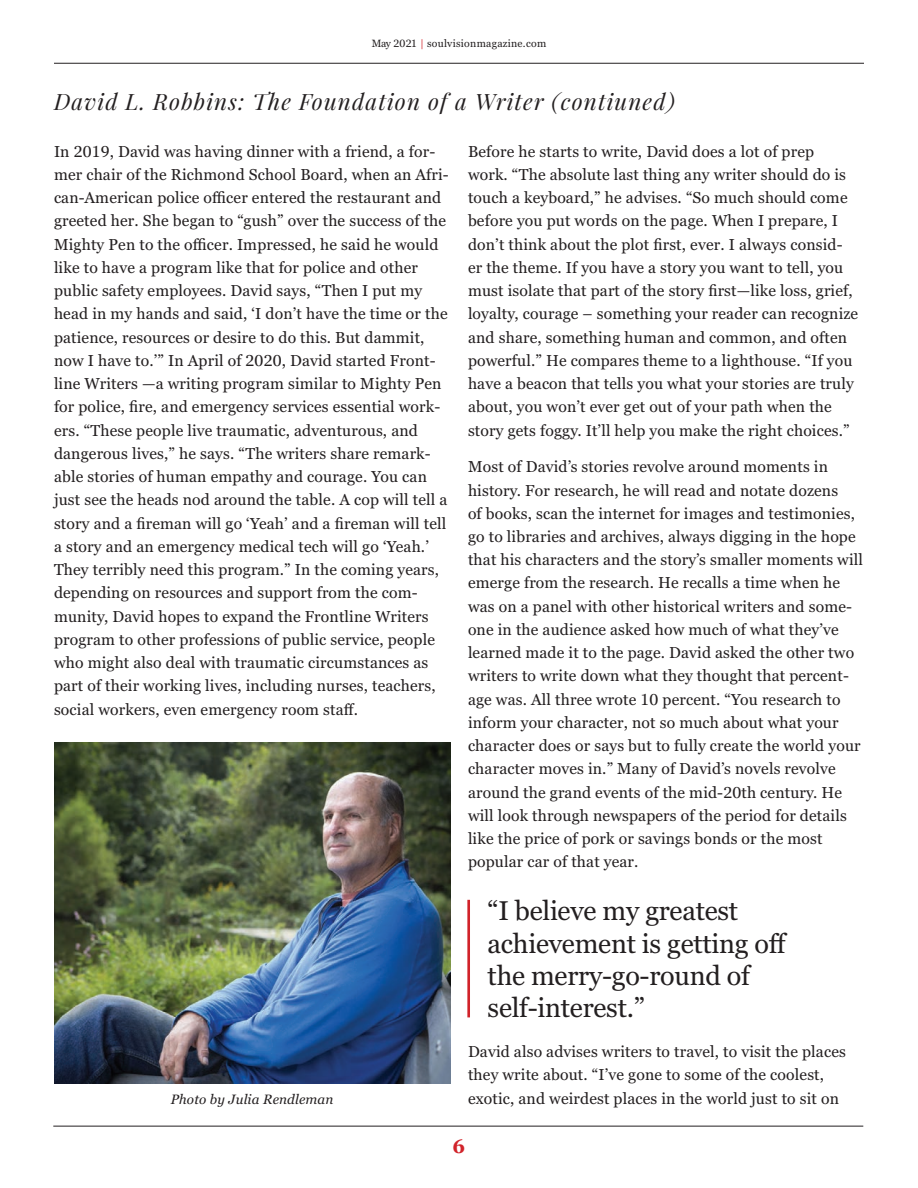
<style>
.page{position:relative;width:918px;height:1188px;background:#fff}
.page>*{position:absolute;margin:0;border:0;box-sizing:border-box;transform-origin:0 0}
.t1{font:27px/32.4px "Georgia Pro";letter-spacing:-.01em;color:#231f20}
.t2{font:italic 22.5px "Playfair Display";letter-spacing:.05em;color:#231f20}
.t3{font:700 19.5px "Georgia Pro";color:#d1232a}
.t4{font:15.75px/23.2px "Georgia Pro";letter-spacing:.01em;color:#231f20}
.t5{font:italic 13.5px "Georgia Pro";letter-spacing:.01em;color:#231f20}
.t6{font:10.5px "Georgia Pro";letter-spacing:.025em;color:#231f20}
.s1{color:#d1232a}
</style>
<div class="page">
<hr style="left:53px;top:1126px;width:810px;height:1px;background:#231f20">
<hr style="left:54px;top:63px;width:810px;height:1px;background:#231f20">
<img style="left:54px;top:743px;width:396px;height:341px">
<hr style="left:467px;top:900px;width:3px;height:117px;background:#d1232a">
<p class="t6" style="left:372px;top:38px;width:176px">May 2021 <span class="s1">|</span> soulvisionmagazine.com</p>
<h2 class="t2" style="left:54px;top:87px;width:622px">David L. Robbins: The Foundation of a Writer (contiuned)</h2>
<p class="t4" style="left:54px;top:140px;width:396px">In 2019, David was having dinner with a friend, a for&shy;mer chair of the Richmond School Board, when an Afri&shy;can-American police officer entered the restaurant and greeted her. She began to “gush” over the success of the Mighty Pen to the officer. Impressed, he said he would like to have a program like that for police and other public safety employees. David says, “Then I put my head in my hands and said, ‘I don’t have the time or the patience, resources or desire to do this. But dammit, now I have to.’” In April of 2020, David started Front&shy;line Writers —a writing program similar to Mighty Pen for police, fire, and emergency services essential work&shy;ers. “These people live traumatic, adventurous, and dangerous lives,” he says. “The writers share remark&shy;able stories of human empathy and courage. You can just see the heads nod around the table. A cop will tell a story and a fireman will go ‘Yeah’ and a fireman will tell a story and an emergency medical tech will go ‘Yeah.’ They terribly need this program.” In the coming years, depending on resources and support from the com&shy;munity, David hopes to expand the Frontline Writers program to other professions of public service, people who might also deal with traumatic circumstances as part of their working lives, including nurses, teachers, social workers, even emergency room staff.</p>
<p class="t4" style="left:468px;top:140px;width:392px">Before he starts to write, David does a lot of prep<br>work. “The absolute last thing any writer should do is touch a keyboard,” he advises. “So much should come before you put words on the page. When I prepare, I don’t think about the plot first, ever. I always consid&shy;er the theme. If you have a story you want to tell, you must isolate that part of the story first—like loss, grief, loyalty, courage – something your reader can recognize and share, something human and common, and often powerful.” He compares theme to a lighthouse. “If you have a beacon that tells you what your stories are truly about, you won’t ever get out of your path when the story gets foggy. It’ll help you make the right choices.”</p>
<p class="t4" style="left:468px;top:456px;width:397px">Most of David’s stories revolve around moments in history. For research, he will read and notate dozens<br>of books, scan the internet for images and testimonies, go to libraries and archives, always digging in the hope that his characters and the story’s smaller moments will emerge from the research. He recalls a time when he was on a panel with other historical writers and some&shy;one in the audience asked how much of what they’ve learned made it to the page. David asked the other two writers to write down what they thought that percent&shy;age was. All three wrote 10 percent. “You research to inform your character, not so much about what your character does or says but to fully create the world your character moves in.” Many of David’s novels revolve around the grand events of the mid-20th century. He will look through newspapers of the period for details like the price of pork or savings bonds or the most popular car of that year.</p>
<p class="t5" style="left:171px;top:1092px;width:164px">Photo by Julia Rendleman</p>
<h1 class="t1" style="left:488px;top:896px;width:301px">“I believe my greatest achievement is getting off the merry-go-round of self-interest.”</h1>
<p class="t4" style="left:468px;top:1041px;width:379px">David also advises writers to travel, to visit the places they write about. “I’ve gone to some of the coolest, exotic, and weirdest places in the world just to sit on</p>
<p class="t3" style="left:453px;top:1135px;width:14px">6</p>
</div>
